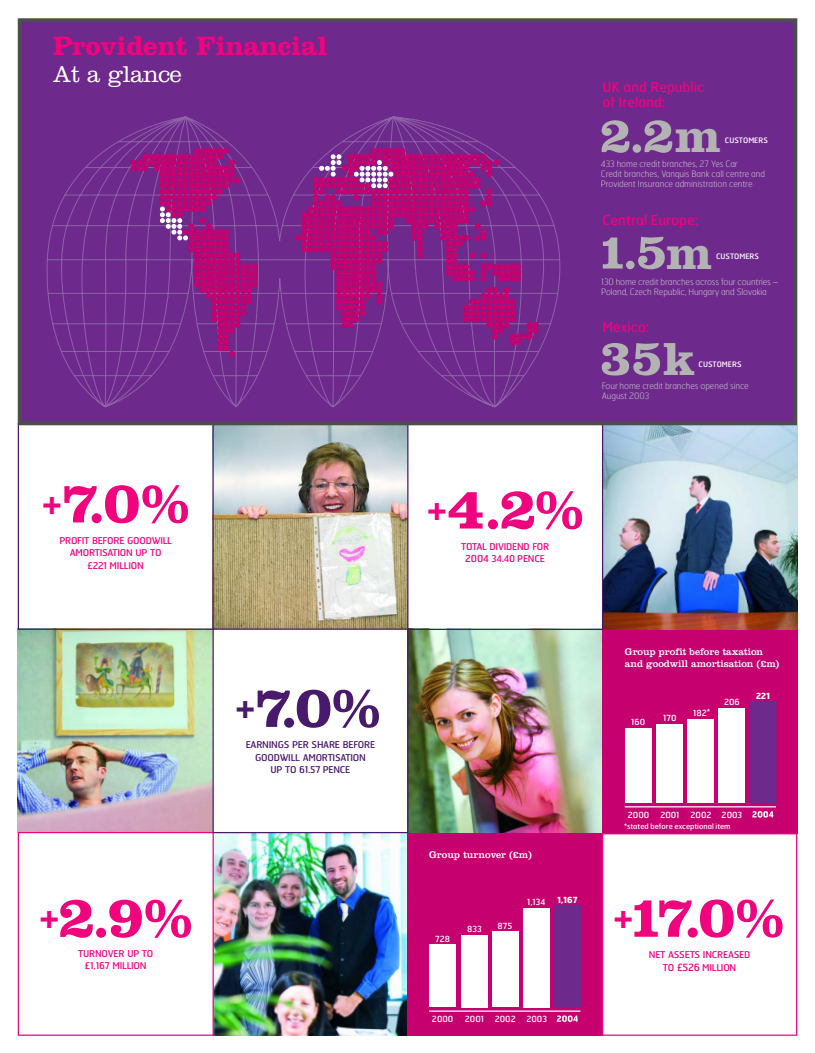
<style>
.page{position:relative;width:815px;height:1053px;background:#fff}
.page>*{position:absolute;margin:0;border:0;box-sizing:border-box;transform-origin:0 0}
.t1{font:700 60px "Clarendon";color:#ef047e}
.t2{font:700 60px "Clarendon";color:#491a6c}
.t3{font:700 51.25px "Clarendon";color:#b3b3b3}
.t4{font:700 36.25px "Clarendon";color:#ef047e}
.t5{font:700 36.25px "Clarendon";color:#491a6c}
.t6{font:700 27.5px "Clarendon";letter-spacing:-.02em;color:#ef047e}
.t7{font:300 23.75px "Clarendon";letter-spacing:-.02em;color:#fff}
.t8{font:13.75px/15px "Hermes";color:#ef047e}
.t9{font:10px/11.9px "Clarendon";letter-spacing:-.005em;color:#fff}
.t10{font:9.38px/12.5px "Hermes";letter-spacing:-.025em;color:#ef047e;text-align:center}
.t11{font:9.38px/12.5px "Hermes";letter-spacing:-.025em;color:#491a6c;text-align:center}
.t12{font:100 8.75px/10px "Hermes";letter-spacing:-.01em;color:#ccc}
.t13{font:8.5px "Hermes";color:#fff}
.t14{font:8.5px "Hermes Bold Mono";letter-spacing:-.07em;color:#fff}
.t15{font:7.5px "Hermes";color:#fff}
.s1{font-size:36.25px}
.s2{font-size:48.12px}
.s3{font-size:9.75px}
.s4{font-size:10px}
</style>
<div class="page">
<img style="left:17px;top:18px;width:781px;height:1018px">
<h3 class="t6" style="left:53px;top:36px;width:277px">Provident Financial</h3>
<h3 class="t7" style="left:53px;top:66px;width:131px">At a glance</h3>
<h1 class="t1" style="left:61px;top:481px;width:130px">7.0%</h1>
<p class="t10" style="left:70px;top:547px;width:93px">AMORTISATION UP TO £221 MILLION</p>
<h3 class="t4" style="left:41px;top:489px;width:23px">+</h3>
<p class="t10" style="left:59px;top:535px;width:114px">PROFIT BEFORE GOODWILL</p>
<h1 class="t2" style="left:255px;top:686px;width:128px">7.0%</h1>
<p class="t11" style="left:255px;top:752px;width:112px">GOODWILL AMORTISATION<br>UP TO 61.57 PENCE</p>
<h3 class="t5" style="left:234px;top:693px;width:23px">+</h3>
<p class="t11" style="left:246px;top:739px;width:131px">EARNINGS PER SHARE BEFORE</p>
<h1 class="t1" style="left:38px;top:896px;width:156px"><span class="s1">+</span>2.9%</h1>
<p class="t10" style="left:78px;top:948px;width:77px">TURNOVER UP TO £1,167 MILLION</p>
<h3 class="t8" style="left:602px;top:81px;width:103px">UK and Republic of Ireland:</h3>
<h2 class="t3" style="left:600px;top:117px;width:122px">2.2<span class="s2">m</span></h2>
<p class="t15" style="left:725px;top:138px;width:45px">CUSTOMERS</p>
<p class="t12" style="left:601px;top:160px;width:166px">433 home credit branches, 27 Yes Car<br>Credit branches, Vanquis Bank call centre and<br>Provident Insurance administration centre</p>
<h3 class="t8" style="left:602px;top:214px;width:97px">Central Europe:</h3>
<h2 class="t3" style="left:597px;top:234px;width:117px">1.5<span class="s2">m</span></h2>
<p class="t15" style="left:716px;top:254px;width:45px">CUSTOMERS</p>
<p class="t12" style="left:601px;top:277px;width:179px">130 home credit branches across four countries –<br>Poland, Czech Republic, Hungary and Slovakia</p>
<h3 class="t8" style="left:602px;top:321px;width:48px">Mexico:</h3>
<h2 class="t3" style="left:600px;top:340px;width:97px">35<span class="s2">k</span></h2>
<p class="t15" style="left:699px;top:361px;width:45px">CUSTOMERS</p>
<p class="t12" style="left:602px;top:382px;width:148px">Four home credit branches opened since<br>August 2003</p>
<h1 class="t1" style="left:426px;top:487px;width:160px"><span class="s1">+</span>4.2%</h1>
<p class="t10" style="left:461px;top:541px;width:90px">TOTAL DIVIDEND FOR<br><span class="s3">2004</span> 34.40 PENCE</p>
<p class="t9" style="left:429px;top:849px;width:104px">Group turnover (£m)</p>
<p class="t13" style="left:435px;top:933px;width:17px">728</p>
<p class="t13" style="left:467px;top:924px;width:16px">833</p>
<p class="t13" style="left:497px;top:920px;width:16px">875</p>
<p class="t13" style="left:527px;top:897px;width:20px">1,134</p>
<p class="t14" style="left:556px;top:894px;width:23px">1,167</p>
<p class="t13" style="left:432px;top:1013px;width:23px">2000</p>
<p class="t13" style="left:465px;top:1013px;width:21px">2001</p>
<p class="t13" style="left:495px;top:1013px;width:23px">2002</p>
<p class="t13" style="left:526px;top:1013px;width:22px">2003</p>
<p class="t9" style="left:625px;top:646px;width:156px">Group profit before taxation and goodwill amortisation (£m)</p>
<p class="t13" style="left:631px;top:717px;width:15px">160</p>
<p class="t13" style="left:663px;top:713px;width:15px">170</p>
<p class="t13" style="left:693px;top:708px;width:19px">182*</p>
<p class="t13" style="left:724px;top:697px;width:17px">206</p>
<p class="t14" style="left:756px;top:690px;width:17px">221</p>
<p class="t13" style="left:628px;top:809px;width:23px">2000</p>
<p class="t13" style="left:660px;top:809px;width:21px">2001</p>
<p class="t13" style="left:690px;top:809px;width:53px">2002 2003</p>
<p class="t15" style="left:624px;top:821px;width:108px">*stated before exceptional item</p>
<h1 class="t1" style="left:612px;top:895px;width:174px"><span class="s1">+</span>17.0%</h1>
<p class="t10" style="left:649px;top:949px;width:103px">NET ASSETS INCREASED<br>TO <span class="s4">£526</span> MILLION</p>
</div>
